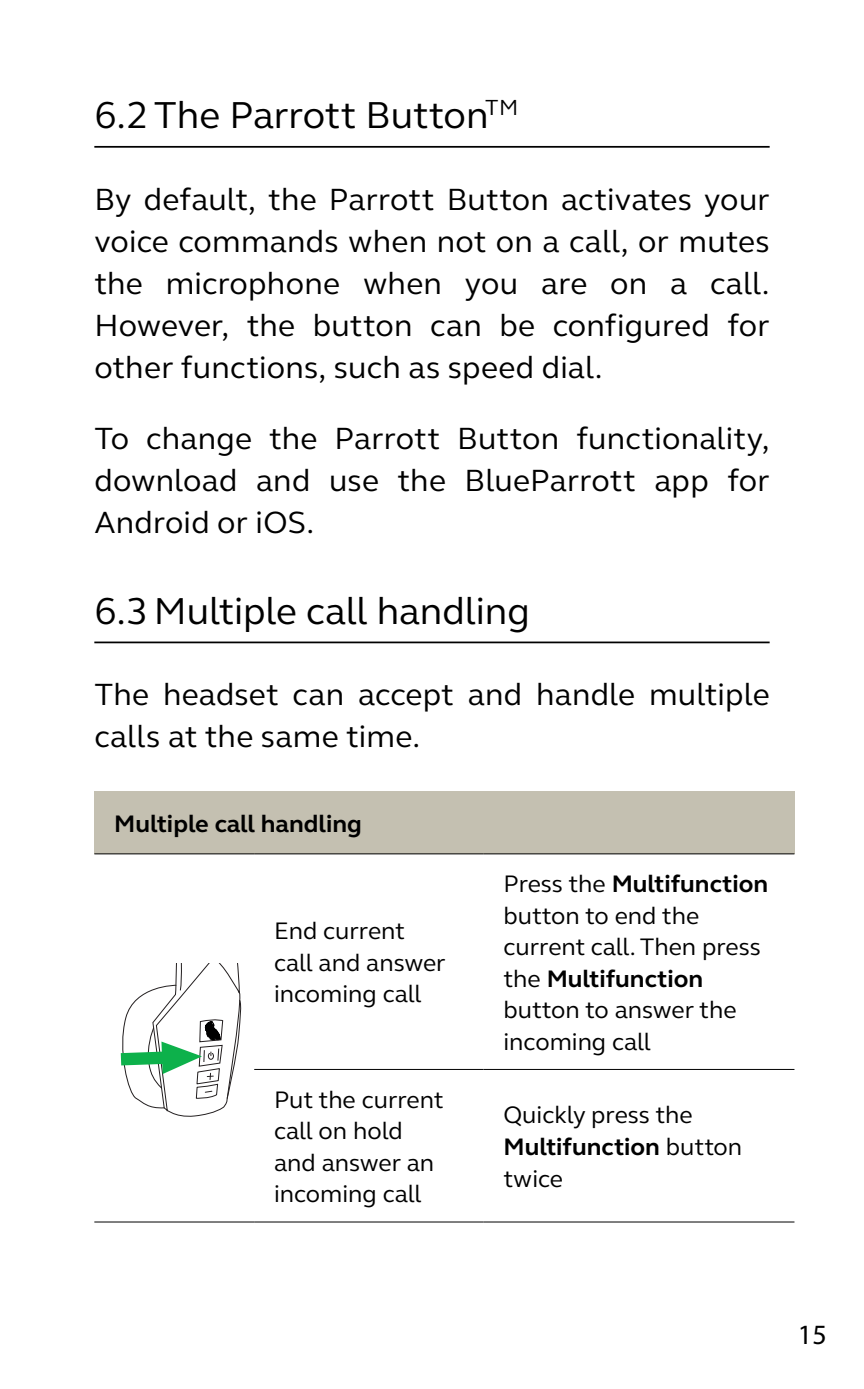
<style>
.page{position:relative;width:864px;height:1389px;background:#fff}
.page>*{position:absolute;margin:0;border:0;box-sizing:border-box;transform-origin:0 0}
.t1{font:38.5px "GN Elliot";color:#000}
.t2{font:31.5px/42px "GN Elliot";letter-spacing:.01em;color:#000;text-align:justify}
.t3{font:28px "Myriad Pro";color:#000}
.t4{font:24.5px/31.5px "GN Elliot";color:#000}
.t5{font:700 24.5px "GN Elliot";color:#000}
.s1{font-weight:700}
</style>
<div class="page">
<hr style="left:94px;top:146px;width:675px;height:2px;background:#000">
<hr style="left:94px;top:642px;width:675px;height:1px;background:#000">
<div style="left:94px;top:791px;width:700px;height:63px;background:#c4c0b1"></div>
<hr style="left:254px;top:853px;width:229px;height:1px;background:#000">
<hr style="left:483px;top:853px;width:311px;height:1px;background:#000">
<hr style="left:254px;top:1069px;width:229px;height:1px;background:#000">
<hr style="left:483px;top:1069px;width:311px;height:1px;background:#000">
<hr style="left:254px;top:1221px;width:229px;height:2px;background:#000">
<hr style="left:483px;top:1221px;width:311px;height:2px;background:#000">
<hr style="left:94px;top:853px;width:160px;height:1px;background:#000">
<hr style="left:94px;top:1221px;width:160px;height:2px;background:#000">
<svg style="left:120px;top:963px;width:121px;height:154px"></svg>
<p class="t1" style="left:94px;top:89px;width:425px">6.2The Parrott Button<sup>TM</sup></p>
<p class="t2" style="left:94px;top:177px;width:676px">By default, the Parrott Button activates your voice commands when not on a call, or mutes the microphone when you are on a call.<br>However, the button can be configured for other functions, such as speed dial.</p>
<p class="t2" style="left:94px;top:417px;width:676px">To change the Parrott Button functionality, download and use the BlueParrott app for Android or iOS.</p>
<p class="t1" style="left:94px;top:585px;width:437px">6.3Multiple call handling</p>
<p class="t2" style="left:94px;top:673px;width:676px">The headset can accept and handle multiple calls at the same time.</p>
<p class="t5" style="left:114px;top:807px;width:249px">Multiple call handling</p>
<p class="t4" style="left:274px;top:915px;width:173px">End current call and answer incoming call</p>
<p class="t4" style="left:274px;top:1083px;width:171px">Put the current call on hold and answer an incoming call</p>
<p class="t4" style="left:503px;top:867px;width:266px">Press the <span class="s1">Multifunction </span>button to end the current call. Then press the <span class="s1">Multifunction </span>button to answer the incoming call</p>
<p class="t4" style="left:503px;top:1099px;width:240px">Quickly press the<br><span class="s1">Multifunction</span> button twice</p>
<p class="t3" style="left:797px;top:1317px;width:30px">15</p>
</div>
